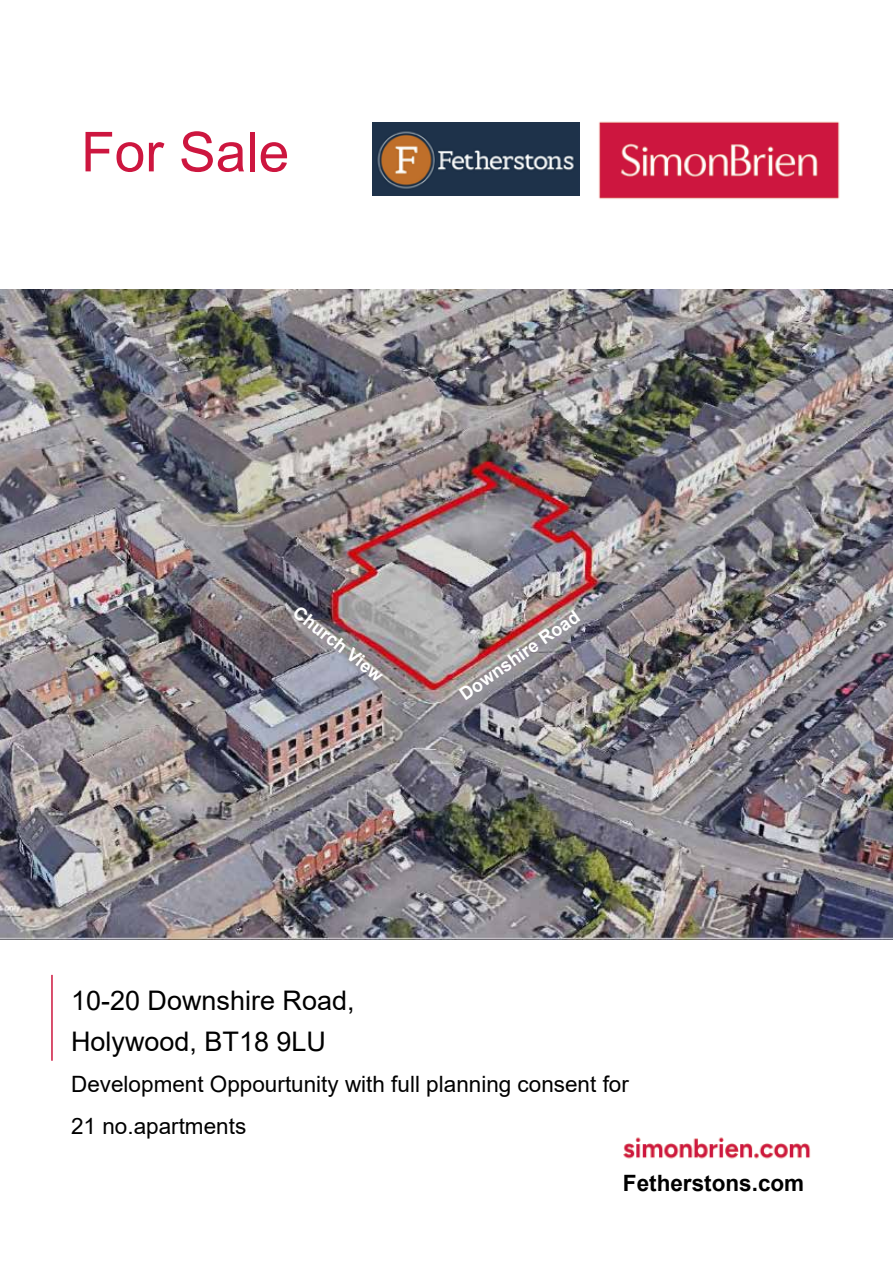
<style>
.page{position:relative;width:893px;height:1263px;background:#fff}
.page>*{position:absolute;margin:0;border:0;box-sizing:border-box;transform-origin:0 0}
.t1{font:55.2px "Arial";color:#cd163f}
.t2{font:27px/41.4px "Arial";color:#000}
.t3{font:22.5px/41.4px "Arial";color:#000}
.t4{font:700 22.5px "Arial";color:#000}
.t5{font:700 18px "Arial";color:#fff}
</style>
<div class="page">
<img style="left:579px;top:121px;width:261px;height:78px">
<img style="left:623px;top:1137px;width:188px;height:22px">
<img style="left:0;top:289px;width:893px;height:651px">
<hr style="left:51px;top:975px;width:2px;height:86px;background:#cd163f">
<img style="left:373px;top:122px;width:206px;height:74px">
<h1 class="t1" style="left:81px;top:114px;width:210px">For Sale</h1>
<p class="t5" style="left:303px;top:600px;width:110px;rotate:38deg">Church View</p>
<p class="t5" style="left:454px;top:685px;width:144px;rotate:-35deg">Downshire Road</p>
<p class="t2" style="left:71px;top:979px;width:285px">10-20 Downshire Road,<br>Holywood, BT18 9LU</p>
<p class="t3" style="left:71px;top:1064px;width:559px">Development Oppourtunity with full planning consent for<br>21 no.apartments</p>
<p class="t4" style="left:623px;top:1167px;width:183px">Fetherstons.com</p>
</div>
